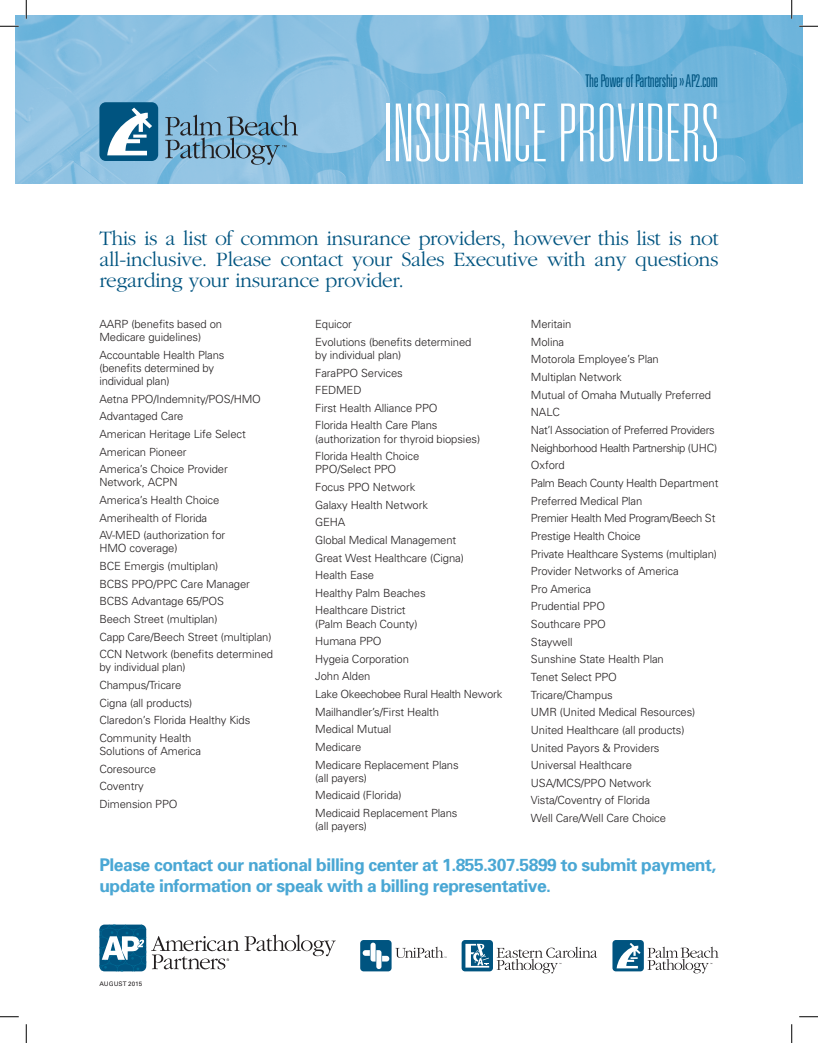
<style>
.page{position:relative;width:818px;height:1043px;background:#fff}
.page>*{position:absolute;margin:0;border:0;box-sizing:border-box;transform-origin:0 0}
.t1{font:100 ultra-condensed 80px "Univers";letter-spacing:.015em;color:#fff}
.t2{font:300 21.25px/21.2px "Garamond";letter-spacing:-.02em;color:#005480;text-align:justify}
.t3{font:700 17.5px/20.6px "Univers";letter-spacing:-.03em;color:#4aa7d4}
.t4{font:300 ultra-condensed 17.5px "Univers";letter-spacing:-.02em;color:#005480}
.t5{font:300 11.25px/17.6px "Univers";letter-spacing:-.01em;color:#231f20}
.t6{font:6.25px "Univers";color:#231f20}
</style>
<div class="page">
<img style="left:15px;top:15px;width:787px;height:169px">
<div style="left:99px;top:102px;width:59px;height:59px;background:#005480;border-radius:6px"></div>
<svg style="left:107px;top:108px;width:45px;height:47px"></svg>
<svg style="left:165px;top:115px;width:133px;height:50px;background:#75a2be"></svg>
<svg style="left:99px;top:924px;width:237px;height:47px"></svg>
<div style="left:461px;top:940px;width:32px;height:31px;background:#005480;border-radius:3px"></div>
<svg style="left:465px;top:943px;width:24px;height:24px"></svg>
<svg style="left:496px;top:946px;width:101px;height:27px"></svg>
<div style="left:612px;top:940px;width:31px;height:31px;background:#005480;border-radius:3px"></div>
<svg style="left:616px;top:943px;width:24px;height:25px"></svg>
<svg style="left:647px;top:946px;width:71px;height:27px"></svg>
<div style="left:360px;top:940px;width:31px;height:31px;background:#005480;border-radius:3px"></div>
<svg style="left:362px;top:942px;width:27px;height:27px"></svg>
<svg style="left:395px;top:946px;width:51px;height:11px"></svg>
<svg style="left:0;top:25px;width:19px;height:2px"></svg>
<svg style="left:799px;top:25px;width:19px;height:2px"></svg>
<svg style="left:0;top:1016px;width:19px;height:1px"></svg>
<svg style="left:799px;top:1016px;width:19px;height:1px"></svg>
<svg style="left:25px;top:0;width:2px;height:19px"></svg>
<svg style="left:25px;top:1024px;width:2px;height:18px"></svg>
<svg style="left:790px;top:0;width:2px;height:19px"></svg>
<svg style="left:791px;top:1024px;width:1px;height:18px"></svg>
<h3 class="t4" style="left:585px;top:71px;width:134px">The Power of Partnership » AP2.com</h3>
<h1 class="t1" style="left:384px;top:92px;width:336px">INSURANCE PROVIDERS</h1>
<h2 class="t2" style="left:99px;top:228px;width:620px">This is a list of common insurance providers, however this list is not all-inclusive. Please contact your Sales Executive with any questions regarding your insurance provider.</h2>
<p class="t5" style="left:99px;top:317px;width:124px;line-height:13.1px">AARP (benefits based on<br>Medicare guidelines)</p>
<p class="t5" style="left:99px;top:348px;width:126px;line-height:13.1px">Accountable Health Plans (benefits determined by individual plan)</p>
<p class="t5" style="left:99px;top:389px;width:163px">Aetna PPO/Indemnity/POS/HMO<br>Advantaged Care<br>American Heritage Life Select<br>American Pioneer<br>America’s Choice Provider</p>
<p class="t5" style="left:99px;top:473px;width:127px">Network, ACPN<br>America’s Health Choice<br>Amerihealth of Florida<br>AV-MED (authorization for</p>
<p class="t5" style="left:99px;top:539px;width:175px">HMO coverage)<br>BCE Emergis (multiplan)<br>BCBS PPO/PPC Care Manager<br>BCBS Advantage 65/POS<br>Beech Street (multiplan)<br>Capp Care/Beech Street (multiplan)<br>CCN Network (benefits determined</p>
<p class="t5" style="left:99px;top:658px;width:152px">by individual plan)<br>Champus/Tricare<br>Cigna (all products)<br>Claredon’s Florida Healthy Kids<br>Community Health</p>
<p class="t5" style="left:99px;top:742px;width:103px">Solutions of America<br>Coresource<br>Coventry<br>Dimension PPO</p>
<p class="t5" style="left:315px;top:315px;width:158px">Equicor<br>Evolutions (benefits determined</p>
<p class="t5" style="left:315px;top:346px;width:124px">by individual plan)<br>FaraPPO Services<br>FEDMED<br>First Health Alliance PPO<br>Florida Health Care Plans</p>
<p class="t5" style="left:315px;top:429px;width:166px">(authorization for thyroid biopsies)<br>Florida Health Choice</p>
<p class="t5" style="left:315px;top:460px;width:150px">PPO/Select PPO<br>Focus PPO Network<br>Galaxy Health Network<br>GEHA<br>Global Medical Management<br>Great West Healthcare (Cigna)<br>Health Ease<br>Healthy Palm Beaches<br>Healthcare District</p>
<p class="t5" style="left:315px;top:614px;width:189px">(Palm Beach County)<br>Humana PPO<br>Hygeia Corporation<br>John Alden<br>Lake Okeechobee Rural Health Nework<br>Mailhandler’s/First Health<br>Medical Mutual<br>Medicare<br>Medicare Replacement Plans</p>
<p class="t5" style="left:315px;top:768px;width:144px">(all payers)<br>Medicaid (Florida)<br>Medicaid Replacement Plans</p>
<p class="t5" style="left:315px;top:817px;width:53px">(all payers)</p>
<p class="t5" style="left:531px;top:315px;width:189px">Meritain<br>Molina<br>Motorola Employee’s Plan<br>Multiplan Network<br>Mutual of Omaha Mutually Preferred<br>NALC<br>Nat’l Association of Preferred Providers<br>Neighborhood Health Partnership (UHC)<br>Oxford<br>Palm Beach County Health Department<br>Preferred Medical Plan<br>Premier Health Med Program/Beech St<br>Prestige Health Choice<br>Private Healthcare Systems (multiplan)<br>Provider Networks of America<br>Pro America<br>Prudential PPO<br>Southcare PPO<br>Staywell<br>Sunshine State Health Plan<br>Tenet Select PPO<br>Tricare/Champus<br>UMR (United Medical Resources)<br>United Healthcare (all products)<br>United Payors &amp; Providers<br>Universal Healthcare<br>USA/MCS/PPO Network<br>Vista/Coventry of Florida<br>Well Care/Well Care Choice</p>
<h3 class="t3" style="left:99px;top:854px;width:618px">Please contact our national billing center at 1.855.307.5899 to submit payment, update information or speak with a billing representative.</h3>
<p class="t6" style="left:99px;top:979px;width:44px">AUGUST 2015</p>
</div>
